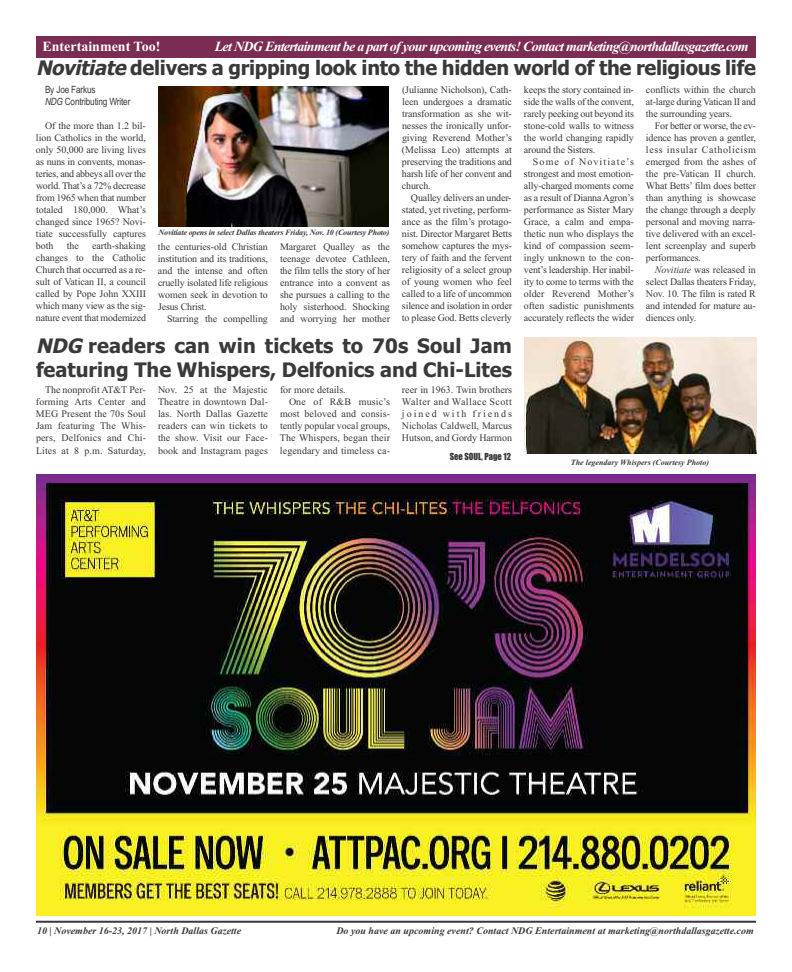
<style>
.page{position:relative;width:792px;height:972px;background:#fff}
.page>*{position:absolute;margin:0;border:0;box-sizing:border-box;transform-origin:0 0}
.t1{font:700 20px/24px "Tahoma";color:#39383a}
.t2{font:italic 700 14px "Times New Roman";letter-spacing:-.05em;color:#fff}
.t3{font:700 14px "Times New Roman";color:#fff}
.t4{font:700 13px "Times New Roman";color:#fff;scale:1.07 1}
.t5{font:10px/12px "Times New Roman";letter-spacing:-.005em;color:#39383a;text-align:justify}
.t6{font:italic 700 10px "Times New Roman";color:#39383a}
.t7{font:10px/12px "Arial Narrow";letter-spacing:-.015em;color:#39383a}
.t8{font:9px "Impact";color:#39383a;scale:.95 1}
.t9{font:italic 700 8px "Times New Roman";letter-spacing:-.02em;color:#39383a}
.t10{font:italic 700 8px "Times New Roman";color:#39383a}
.s1{font-style:italic}
</style>
<div class="page">
<div style="left:37px;top:36px;width:719px;height:21px;background:#7b2c53"></div>
<hr style="left:36px;top:921px;width:720px;height:2px;background:#39383a">
<img style="left:36px;top:475px;width:720px;height:440px">
<img style="left:158px;top:86px;width:231px;height:141px">
<img style="left:524px;top:338px;width:232px;height:116px">
<h2 class="t3" style="left:42px;top:38px;width:119px">Entertainment Too!</h2>
<h2 class="t2" style="left:215px;top:38px;width:536px">Let NDG Entertainment be a part of your upcoming events! Contact marketing@northdallasgazette.com</h2>
<h3 class="t4" style="left:679px;top:40px;width:66px">Car Review</h3>
<h1 class="t1" style="left:36px;top:56px;width:722px"><span class="s1">Novitiate</span>delivers a gripping look into the hidden world of the religious life</h1>
<p class="t7" style="left:45px;top:84px;width:87px">By Joe Farkus<br><span class="s1">NDG</span> Contributing Writer</p>
<p class="t5" style="left:36px;top:120px;width:112px;text-indent:9px">Of the more than 1.2 bil&shy;lion Catholics in the world, only 50,000 are living lives as nuns in convents, monas&shy;teries, and abbeys all over the world. That’s a 72% decrease from 1965 when that number totaled 180,000. What’s changed since 1965? Novi&shy;tiate successfully captures both</p>
<p class="t5" style="left:402px;top:83px;width:112px">(Julianne Nicholson), Cath&shy;leen undergoes a dramatic transformation as she wit&shy;nesses the ironically unfor&shy;giving Reverend Mother’s (Melissa Leo) attempts at preserving the traditions and harsh life of her convent and church.</p>
<p class="t5" style="left:402px;top:191px;width:112px;text-indent:9px">Qualley delivers an under&shy;stated, yet riveting, perform&shy;ance as the film’s protago&shy;nist. Director Margaret Betts somehow captures the mys&shy;tery of faith and the fervent religiosity of a select group of young women who feel called to a life of uncommon silence and isolation in order to please God. Betts cleverly</p>
<p class="t5" style="left:524px;top:83px;width:112px">keeps the story contained in&shy;side the walls of the convent, rarely peeking out beyond its stone-cold walls to witness the world changing rapidly around the Sisters.</p>
<p class="t5" style="left:524px;top:155px;width:112px;text-indent:9px">Some of Novitiate’s strongest and most emotion&shy;ally-charged moments come as a result of DiannaAgron’s performance as Sister Mary Grace, a calm and empa&shy;thetic nun who displays the kind of compassion seem&shy;ingly unknown to the con&shy;vent’s leadership. Her inabil&shy;ity to come to terms with the older Reverend Mother’s often sadistic punishments accurately reflects the wider</p>
<p class="t5" style="left:646px;top:83px;width:111px">conflicts within the church at-large during Vatican II and the surrounding years.</p>
<p class="t5" style="left:646px;top:119px;width:112px;text-indent:9px">For better or worse, the ev&shy;idence has proven a gentler, less insular Catholicism emerged from the ashes of the pre-Vatican II church.<br>What Betts’ film does better than anything is showcase the change through a deeply personal and moving narra&shy;tive delivered with an excel&shy;lent screenplay and superb performances.</p>
<p class="t5" style="left:646px;top:263px;width:112px;text-indent:9px"><span class="s1">Novitiate</span> was released in select Dallas theaters Friday, Nov. 10. The film is rated R and intended for mature au&shy;diences only.</p>
<p class="t9" style="left:159px;top:228px;width:232px">Novitiate opens in select Dallas theaters Friday, Nov. 10 (Courtesy Photo)</p>
<p class="t5" style="left:36px;top:240px;width:112px;text-indent:56px">earth-shaking changes to the Catholic Church that occurred as a re&shy;sult of Vatican II, a council called by Pope John XXIII which many view as the sig&shy;nature event that modernized</p>
<p class="t5" style="left:158px;top:240px;width:112px">the centuries-old Christian institution and its traditions, and the intense and often cruelly isolated life religious women seek in devotion to Jesus Christ.</p>
<p class="t5" style="left:67px;top:240px;width:14px">the</p>
<p class="t5" style="left:280px;top:240px;width:112px">Margaret Qualley as the teenage devotee Cathleen, the film tells the story of her entrance into a convent as she pursues a calling to the holy sisterhood. Shocking and worrying her mother</p>
<p class="t5" style="left:167px;top:312px;width:102px">Starring the compelling</p>
<h1 class="t1" style="left:36px;top:334px;width:478px"><span class="s1">NDG</span>readers can win tickets to 70s Soul Jam featuring The Whispers, Delfonics and Chi-Lites</h1>
<p class="t5" style="left:36px;top:383px;width:112px;text-indent:9px">The nonprofit AT&amp;T Per&shy;forming Arts Center and MEG Present the 70s Soul Jam featuring The Whis&shy;pers, Delfonics and Chi-Lites at 8 p.m. Saturday,</p>
<p class="t5" style="left:158px;top:383px;width:112px">Nov. 25 at the Majestic Theatre in downtown Dal&shy;las. North Dallas Gazette readers can win tickets to the show. Visit our Face&shy;book and Instagram pages</p>
<p class="t5" style="left:280px;top:383px;width:67px">for more details.</p>
<p class="t5" style="left:289px;top:395px;width:102px">One of R&amp;B music’s</p>
<p class="t5" style="left:280px;top:407px;width:111px">most beloved and consis-</p>
<p class="t5" style="left:280px;top:420px;width:111px">tently popular vocal groups,</p>
<p class="t5" style="left:280px;top:432px;width:111px">The Whispers, began their</p>
<p class="t5" style="left:280px;top:444px;width:112px">legendary and timeless ca-</p>
<p class="t5" style="left:402px;top:383px;width:112px">reer in 1963. Twin brothers Walter and Wallace Scott joined with friends Nicholas Caldwell, Marcus Hutson, and Gordy Harmon</p>
<p class="t8" style="left:450px;top:452px;width:66px">See SOUL, Page 12</p>
<p class="t10" style="left:571px;top:458px;width:140px">The legendary Whispers (Courtesy Photo)</p>
<p class="t6" style="left:37px;top:924px;width:206px">10 | November 16-23, 2017 | North Dallas Gazette</p>
<p class="t6" style="left:336px;top:924px;width:419px">Do you have an upcoming event? Contact NDG Entertainment at marketing@northdallasgazette.com</p>
</div>
